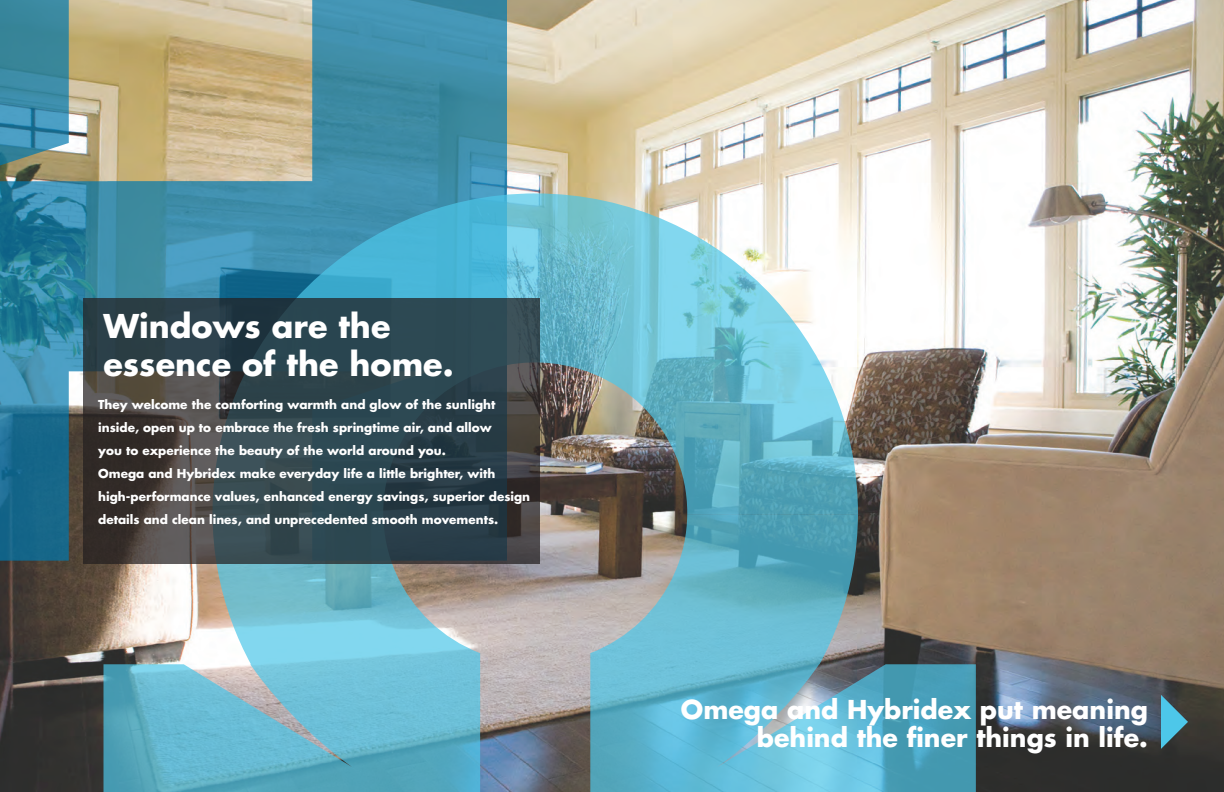
<style>
.page{position:relative;width:1224px;height:792px;background:#fff}
.page>*{position:absolute;margin:0;border:0;box-sizing:border-box;transform-origin:0 0}
.t1{font:700 31.9px/38px "Futura";color:#fff}
.t2{font:700 25.3px/28.7px "Futura";color:#fff;text-align:right}
.t3{font:700 12px/23px "Futura";color:#fff}
</style>
<div class="page">
<img style="left:0;top:0;width:1224px;height:792px">
<svg style="left:0;top:0;width:507px;height:561px;background:#6a9699"></svg>
<img style="left:104px;top:193px;width:872px;height:599px">
<svg style="left:83px;top:298px;width:457px;height:265px;background:#344349"></svg>
<svg style="left:1161px;top:695px;width:27px;height:54px"></svg>
<p class="t1" style="left:104px;top:307px;width:352px">Windows are the essence of the home.</p>
<p class="t3" style="left:98px;top:392px;width:399px">They welcome the comforting warmth and glow of the sunlight inside, open up to embrace the fresh springtime air, and allow</p>
<p class="t3" style="left:98px;top:438px;width:349px">you to experience the beauty of the world around you.</p>
<p class="t3" style="left:98px;top:461px;width:399px">Omega and Hybridex make everyday life a little brighter, with</p>
<p class="t3" style="left:98px;top:485px;width:434px">high-performance values, enhanced energy savings, superior design</p>
<p class="t3" style="left:98px;top:508px;width:402px">details and clean lines, and unprecedented smooth movements.</p>
<p class="t2" style="left:681px;top:694px;width:469px">Omega and Hybridex put meaning behind the finer things in life.</p>
</div>
